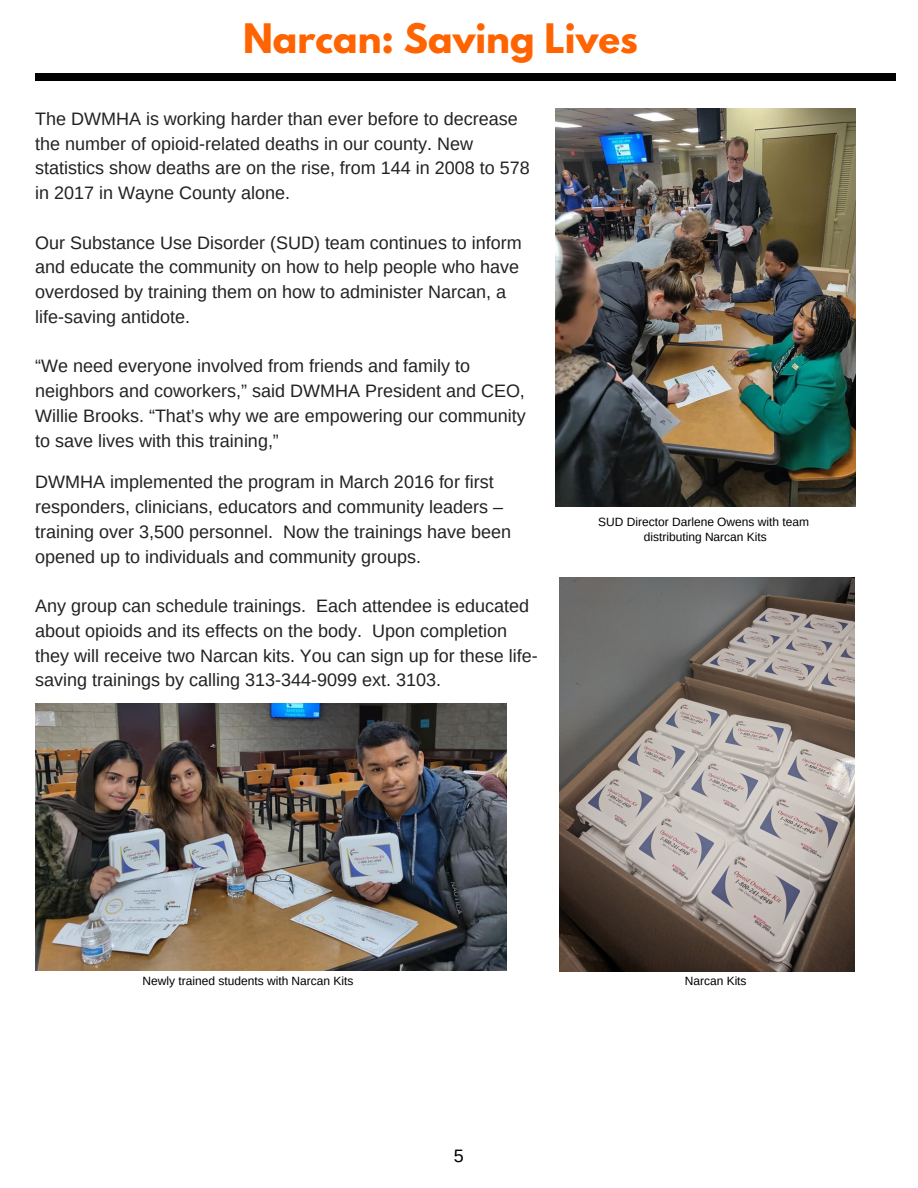
<style>
.page{position:relative;width:918px;height:1188px;background:#fff}
.page>*{position:absolute;margin:0;border:0;box-sizing:border-box;transform-origin:0 0}
.t1{font:700 36px "League Spartan";color:#ff6400}
.t2{font:18px/24.8px "Arimo";color:#222}
.t3{font:18px "Arimo";color:#000}
.t4{font:12px/15.6px "Arimo";color:#000;text-align:center}
</style>
<div class="page">
<div style="left:36px;top:73px;width:860px;height:8px;background:#000"></div>
<img style="left:559px;top:578px;width:295px;height:393px">
<img style="left:35px;top:703px;width:471px;height:268px">
<img style="left:556px;top:109px;width:299px;height:398px">
<h1 class="t1" style="left:243px;top:21px;width:396px">Narcan: Saving Lives</h1>
<p class="t2" style="left:35px;top:106px;width:496px">The DWMHA is working harder than ever before to decrease the number of opioid-related deaths in our county. New statistics show deaths are on the rise, from 144 in 2008 to 578 in 2017 in Wayne County alone.</p>
<p class="t2" style="left:35px;top:230px;width:488px">Our Substance Use Disorder (SUD) team continues to inform and educate the community on how to help people who have overdosed by training them on how to administer Narcan, a life-saving antidote.</p>
<p class="t2" style="left:35px;top:354px;width:492px">“We need everyone involved from friends and family to neighbors and coworkers,” said DWMHA President and CEO, Willie Brooks. “That’s why we are empowering our community to save lives with this training,”</p>
<p class="t2" style="left:35px;top:470px;width:477px">DWMHA implemented the program in March 2016 for first responders, clinicians, educators and community leaders – training over 3,500 personnel. Now the trainings have been opened up to individuals and community groups.</p>
<p class="t2" style="left:35px;top:593px;width:504px">Any group can schedule trainings. Each attendee is educated about opioids and its effects on the body. Upon completion they will receive two Narcan kits. You can sign up for these life&shy;saving trainings by calling 313-344-9099 ext. 3103.</p>
<p class="t4" style="left:598px;top:514px;width:212px">SUD Director Darlene Owens with team distributing Narcan Kits</p>
<p class="t4" style="left:143px;top:973px;width:212px">Newly trained students with Narcan Kits</p>
<p class="t4" style="left:685px;top:973px;width:63px">Narcan Kits</p>
<p class="t3" style="left:454px;top:1146px;width:12px">5</p>
</div>
